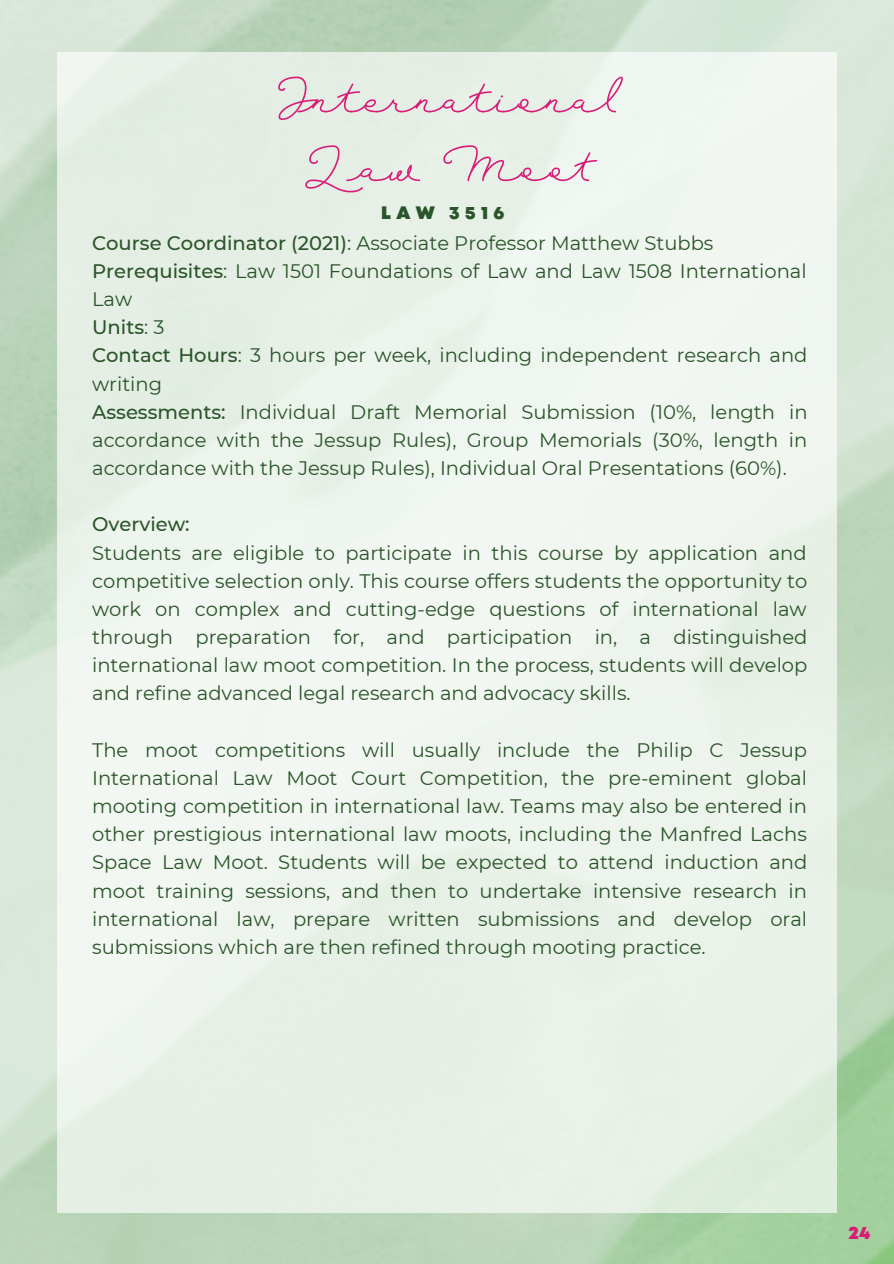
<style>
.page{position:relative;width:894px;height:1264px;background:#fff}
.page>*{position:absolute;margin:0;border:0;box-sizing:border-box;transform-origin:0 0}
.t1{font:53.1px/68.7px "Sansterdam Light Script";color:#d81d78;text-align:center}
.t2{font:19.5px/28.2px "Montserrat";color:#2a5429;text-align:justify}
.t3{font:500 19.5px "Montserrat";color:#2a5429}
.t4{font:900 18px "Mont";letter-spacing:.3em;color:#2a5429}
.t5{font:900 18px "Mont";color:#d81d78}
.s1{font-weight:500}
</style>
<div class="page">
<img style="left:0;top:0;width:893px;height:1263px">
<div style="left:57px;top:52px;width:779px;height:1160px;background:#edf4ed"></div>
<h1 class="t1" style="left:279px;top:60px;width:338px">International<br>Law Moot</h1>
<p class="t4" style="left:381px;top:206px;width:124px">LAW 3516</p>
<p class="t2" style="left:92px;top:229px;width:716px;text-align:left"><span class="s1">Course Coordinator (2021)</span>: Associate Professor Matthew Stubbs <span class="s1">Prerequisites</span>: Law 1501 Foundations of Law and Law 1508 International Law<br><span class="s1">Units</span>: 3<br><span class="s1">Contact Hours</span>: 3 hours per week, including independent research and writing<br><span class="s1">Assessments:</span> Individual Draft Memorial Submission (10%, length in accordance with the Jessup Rules), Group Memorials (30%, length in accordance with the Jessup Rules), Individual Oral Presentations (60%).</p>
<p class="t3" style="left:92px;top:512px;width:99px">Overview:</p>
<p class="t2" style="left:92px;top:538px;width:716px">Students are eligible to participate in this course by application and competitive selection only. This course offers students the opportunity to work on complex and cutting-edge questions of international law through preparation for, and participation in, a distinguished international law moot competition. In the process, students will develop and refine advanced legal research and advocacy skills.</p>
<p class="t2" style="left:92px;top:735px;width:716px">The moot competitions will usually include the Philip C Jessup International Law Moot Court Competition, the pre-eminent global mooting competition in international law. Teams may also be entered in other prestigious international law moots, including the Manfred Lachs Space Law Moot. Students will be expected to attend induction and moot training sessions, and then to undertake intensive research in international law, prepare written submissions and develop oral submissions which are then refined through mooting practice.</p>
<p class="t5" style="left:848px;top:1225px;width:23px">24</p>
</div>
